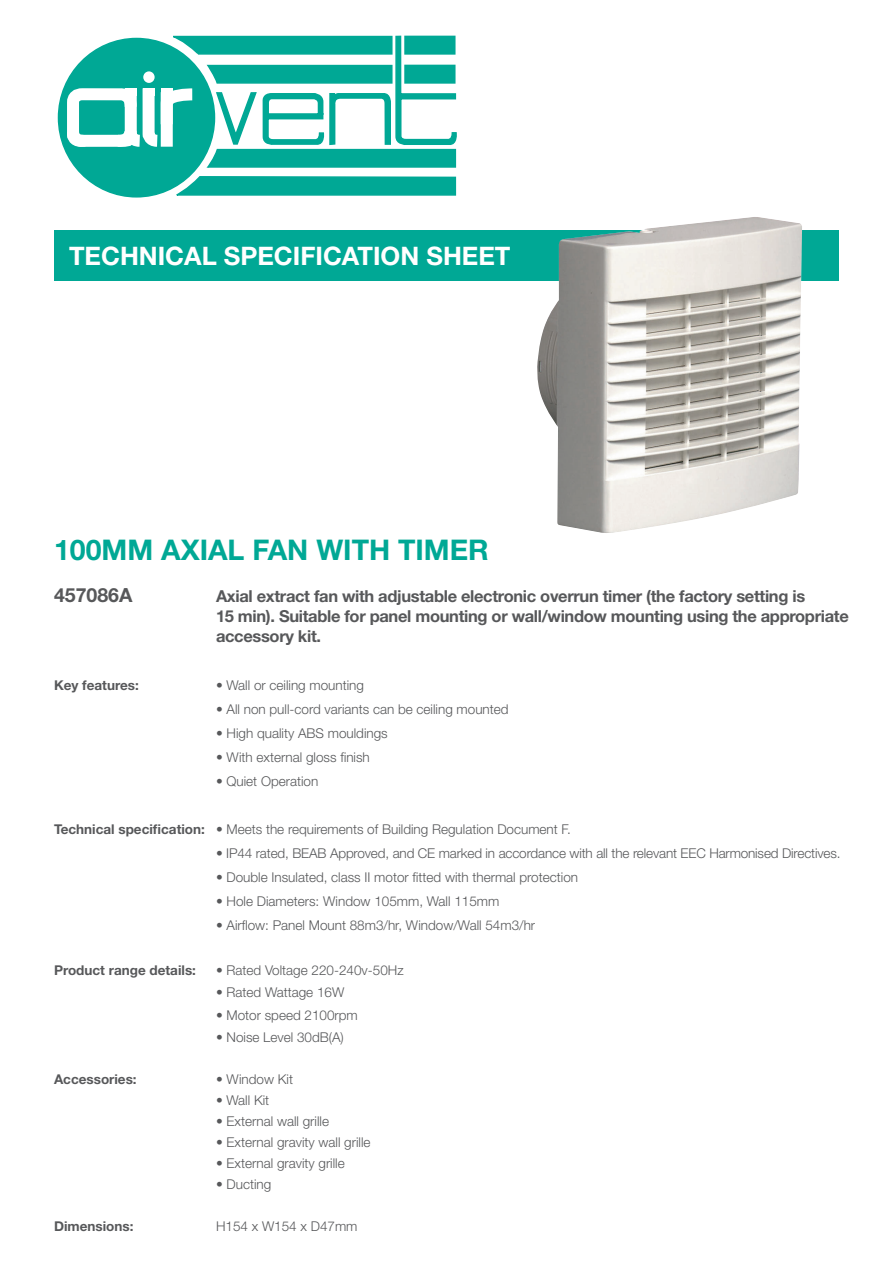
<style>
.page{position:relative;width:893px;height:1263px;background:#fff}
.page>*{position:absolute;margin:0;border:0;box-sizing:border-box;transform-origin:0 0}
.t1{font:700 28.5px "Helvetica Neue LT Std";color:#00a895}
.t2{font:700 25.5px "Helvetica Neue LT Std";color:#fff}
.t3{font:700 19.5px "Helvetica Neue LT Std";color:#57585a}
.t4{font:700 16.5px "Helvetica Neue LT Std";letter-spacing:-.02em;color:#57585a}
.t5{font:300 13.5px "Helvetica Neue LT Std";color:#57585a}
.t6{font:700 13.5px "Helvetica Neue LT Std";color:#57585a}
.s1{font-weight:700}
</style>
<div class="page">
<div style="left:54px;top:230px;width:785px;height:51px;background:#00a895"></div>
<div style="left:58px;top:38px;width:156px;height:159px;background:#00a895;border-radius:50%"></div>
<svg style="left:175px;top:175px;width:282px;height:21px;background:#1bb1a0"></svg>
<svg style="left:61px;top:35px;width:396px;height:133px"></svg>
<img style="left:537px;top:217px;width:265px;height:316px">
<p class="t2" style="left:69px;top:240px;width:443px">TECHNICAL SPECIFICATION SHEET</p>
<p class="t1" style="left:54px;top:532px;width:436px">100MM AXIAL FAN WITH TIMER</p>
<p class="t3" style="left:54px;top:583px;width:80px">457086A</p>
<p class="t4" style="left:216px;top:586px;width:591px">Axial extract fan with adjustable electronic overrun timer (the factory setting is</p>
<p class="t4" style="left:216px;top:606px;width:634px">15 min). Suitable for panel mounting or wall/window mounting using the appropriate</p>
<p class="t4" style="left:216px;top:625px;width:107px">accessory kit.</p>
<p class="t6" style="left:54px;top:676px;width:86px">Key features:</p>
<p class="t5" style="left:216px;top:676px;width:150px"><span class="s1">•</span> Wall or ceiling mounting</p>
<p class="t5" style="left:216px;top:700px;width:294px">• All non pull-cord variants can be ceiling mounted</p>
<p class="t5" style="left:216px;top:724px;width:173px">• High quality ABS mouldings</p>
<p class="t5" style="left:216px;top:748px;width:155px">• With external gloss finish</p>
<p class="t5" style="left:216px;top:772px;width:104px">• Quiet Operation</p>
<p class="t5" style="left:54px;top:820px;width:518px"><span class="s1">Technical specification: •</span> Meets the requirements of Building Regulation Document F.</p>
<p class="t5" style="left:216px;top:844px;width:626px">• IP44 rated, BEAB Approved, and CE marked in accordance with all the relevant EEC Harmonised Directives.</p>
<p class="t5" style="left:216px;top:868px;width:364px">• Double Insulated, class II motor fitted with thermal protection</p>
<p class="t5" style="left:216px;top:892px;width:285px">• Hole Diameters: Window 105mm, Wall 115mm</p>
<p class="t5" style="left:216px;top:916px;width:321px">• Airflow: Panel Mount 88m3/hr, Window/Wall 54m3/hr</p>
<p class="t6" style="left:54px;top:961px;width:143px">Product range details:</p>
<p class="t5" style="left:216px;top:961px;width:189px"><span class="s1">•</span> Rated Voltage 220-240v-50Hz</p>
<p class="t5" style="left:216px;top:984px;width:130px">• Rated Wattage 16W</p>
<p class="t5" style="left:216px;top:1006px;width:143px">• Motor speed 2100rpm</p>
<p class="t5" style="left:216px;top:1029px;width:129px">• Noise Level 30dB(A)</p>
<p class="t6" style="left:54px;top:1071px;width:84px">Accessories:</p>
<p class="t5" style="left:216px;top:1071px;width:79px">• Window Kit</p>
<p class="t5" style="left:216px;top:1092px;width:55px">• Wall Kit</p>
<p class="t5" style="left:216px;top:1113px;width:115px">• External wall grille</p>
<p class="t5" style="left:216px;top:1134px;width:156px">• External gravity wall grille</p>
<p class="t5" style="left:216px;top:1155px;width:130px">• External gravity grille</p>
<p class="t5" style="left:216px;top:1176px;width:57px">• Ducting</p>
<p class="t6" style="left:54px;top:1218px;width:81px">Dimensions:</p>
<p class="t5" style="left:216px;top:1218px;width:143px">H154 x W154 x D47mm</p>
</div>
